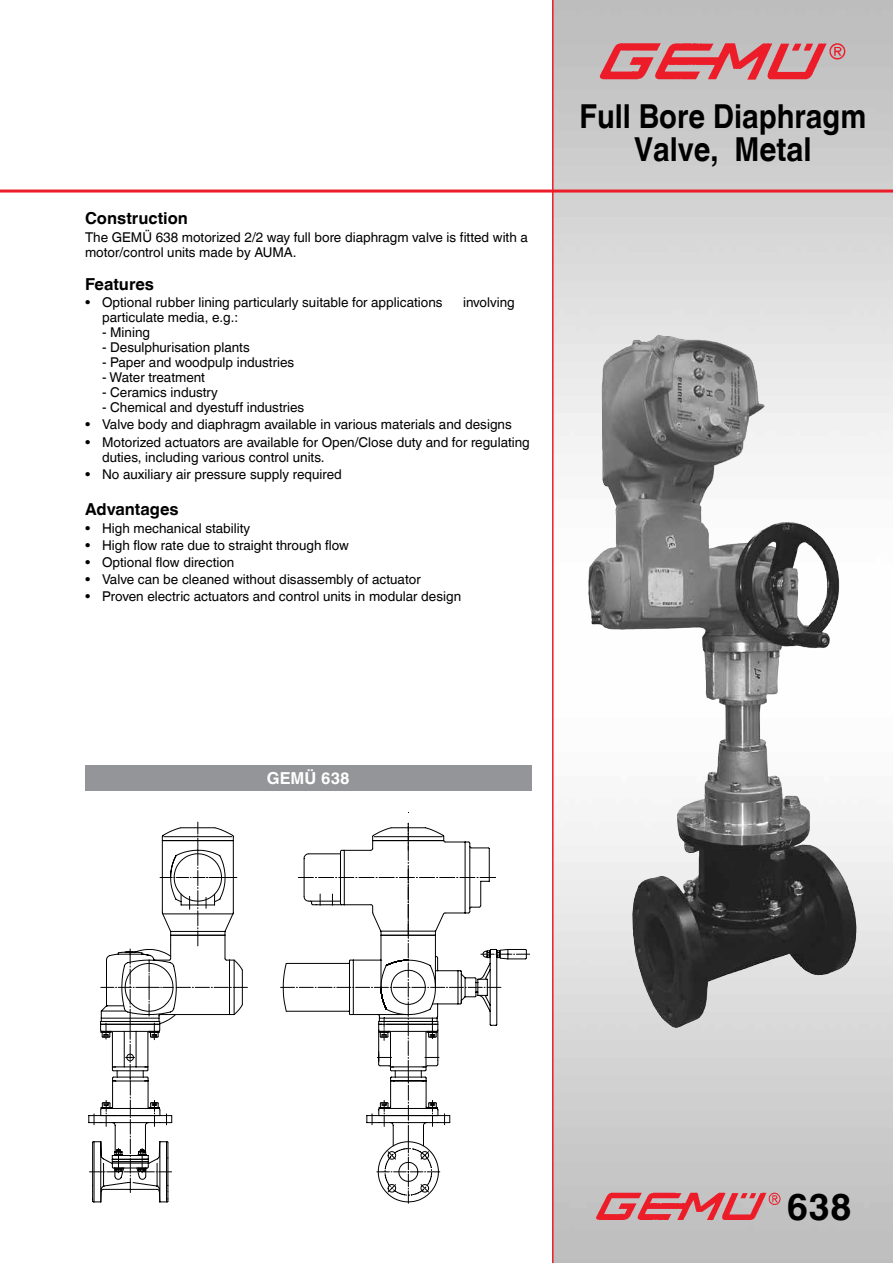
<style>
.page{position:relative;width:893px;height:1263px;background:#fff}
.page>*{position:absolute;margin:0;border:0;box-sizing:border-box;transform-origin:0 0}
.t1{font:700 37.5px "Helvetica World";color:#000}
.t2{font:700 33px/33px "Helvetica World";color:#000;text-align:center;scale:.88 1}
.t3{font:700 16.5px "Helvetica World";color:#000}
.t4{font:700 16.5px "Helvetica World";color:#fff}
.t5{font:13.5px/15px "Helvetica World";color:#000}
</style>
<div class="page">
<img style="left:554px;top:0;width:339px;height:1263px">
<hr style="left:0;top:190px;width:893px;height:3px;background:#ed1c29">
<hr style="left:552px;top:0;width:2px;height:1263px;background:#ed1c29">
<img style="left:581px;top:34px;width:277px;height:63px">
<img style="left:582px;top:1185px;width:208px;height:48px">
<img style="left:588px;top:338px;width:66px;height:291px">
<svg style="left:88px;top:822px;width:442px;height:382px"></svg>
<svg style="left:106px;top:827px;width:421px;height:198px"></svg>
<hr style="left:163px;top:913px;width:70px;height:1px;background:#000">
<hr style="left:234px;top:960px;width:1px;height:54px;background:#000">
<div style="left:85px;top:765px;width:446px;height:26px;background:#939598"></div>
<p class="t3" style="left:85px;top:209px;width:104px">Construction</p>
<p class="t5" style="left:85px;top:229px;width:444px">The GEMÜ 638 motorized 2/2 way full bore diaphragm valve is fitted with a motor/control units made by AUMA.</p>
<p class="t3" style="left:85px;top:275px;width:71px">Features</p>
<p class="t5" style="left:85px;top:295px;width:359px">• Optional rubber lining particularly suitable for applications</p>
<p class="t5" style="left:463px;top:295px;width:53px">involving</p>
<p class="t5" style="left:102px;top:310px;width:138px">particulate media, e.g.:</p>
<p class="t5" style="left:102px;top:325px;width:49px">- Mining</p>
<p class="t5" style="left:102px;top:340px;width:149px">- Desulphurisation plants</p>
<p class="t5" style="left:102px;top:355px;width:194px">- Paper and woodpulp industries</p>
<p class="t5" style="left:102px;top:370px;width:104px">- Water treatment</p>
<p class="t5" style="left:102px;top:385px;width:117px">- Ceramics industry</p>
<p class="t5" style="left:102px;top:400px;width:204px">- Chemical and dyestuff industries</p>
<p class="t5" style="left:85px;top:417px;width:428px">• Valve body and diaphragm available in various materials and designs</p>
<p class="t5" style="left:102px;top:434px;width:429px;text-indent:-17px">• Motorized actuators are available for Open/Close duty and for regulating duties, including various control units.</p>
<p class="t5" style="left:85px;top:467px;width:258px">• No auxiliary air pressure supply required</p>
<p class="t3" style="left:85px;top:500px;width:95px">Advantages</p>
<p class="t5" style="left:85px;top:520px;width:167px">• High mechanical stability</p>
<p class="t5" style="left:85px;top:537px;width:265px">• High flow rate due to straight through flow</p>
<p class="t5" style="left:85px;top:555px;width:151px">• Optional flow direction</p>
<p class="t5" style="left:85px;top:572px;width:337px">• Valve can be cleaned without disassembly of actuator</p>
<p class="t5" style="left:85px;top:589px;width:378px">• Proven electric actuators and control units in modular design</p>
<h2 class="t2" style="left:579px;top:100px;width:327px">Full Bore Diaphragm<br>Valve, Metal</h2>
<p class="t4" style="left:267px;top:769px;width:84px">GEMÜ 638</p>
<h1 class="t1" style="left:787px;top:1185px;width:66px">638</h1>
</div>
